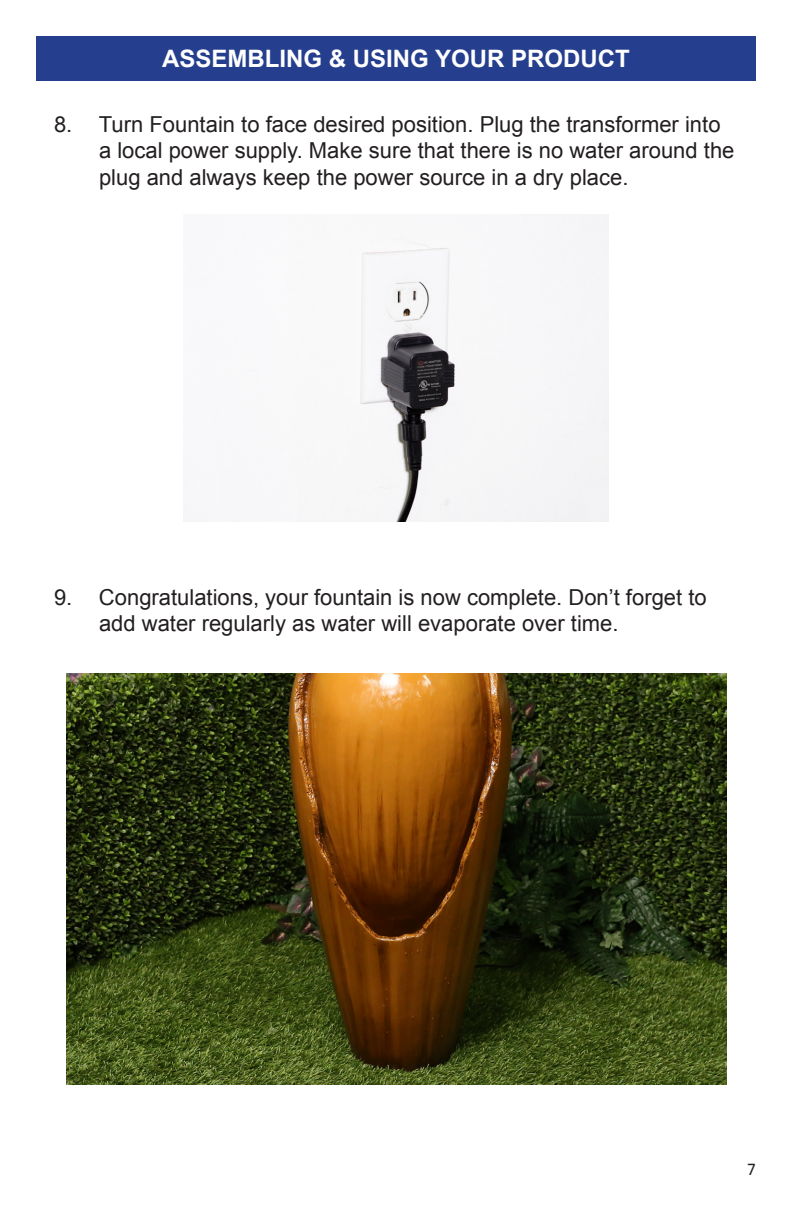
<style>
.page{position:relative;width:792px;height:1224px;background:#fff}
.page>*{position:absolute;margin:0;border:0;box-sizing:border-box;transform-origin:0 0}
.t1{font:700 24px "Arial";color:#fff}
.Numbered{font:22px/26.4px "Arial";color:#231f20}
.t2{font:18px "Calibri";color:#231f20;scale:.95 1}
</style>
<div class="page">
<div style="left:36px;top:36px;width:720px;height:45px;background:#253f8e"></div>
<img style="left:183px;top:215px;width:426px;height:307px">
<img style="left:66px;top:673px;width:661px;height:411px">
<p class="t1" style="left:162px;top:43px;width:469px">ASSEMBLING &amp; USING YOUR PRODUCT</p>
<p class="Numbered" style="left:99px;top:111px;width:637px;text-indent:-45px">8. Turn Fountain to face desired position. Plug the transformer into a local power supply. Make sure that there is no water around the plug and always keep the power source in a dry place.</p>
<p class="Numbered" style="left:99px;top:584px;width:609px;text-indent:-45px">9. Congratulations, your fountain is now complete. Don’t forget to add water regularly as water will evaporate over time.</p>
<p class="t2" style="left:747px;top:1158px;width:11px">7</p>
</div>
